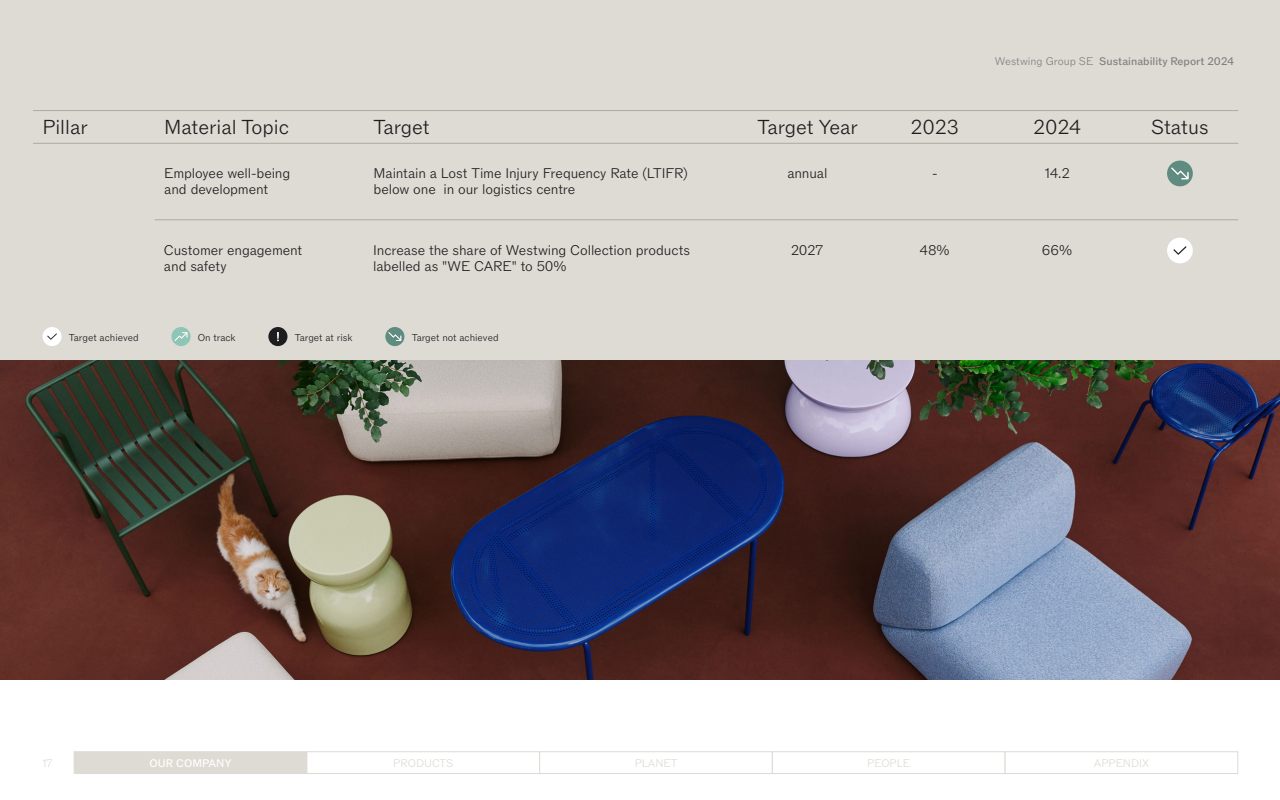
<style>
.page{position:relative;width:1280px;height:800px;background:#fff}
.page>*{position:absolute;margin:0;border:0;box-sizing:border-box;transform-origin:0 0}
.t1{font:300 20.2px "Westwing ROMV2";color:#1d1d1f}
.t2{font:300 14px/16px "Westwing ROMV2";letter-spacing:-.01em;color:#1d1d1f}
.t3{font:11px "Westwing ROMV2";color:#818081}
.t4{font:300 11px "Westwing ROMV2";color:#dedbd4}
.t5{font:11px "Westwing ROMV2";color:#fff}
.t6{font:300 10px "Westwing ROMV2";color:#1d1d1f}
.s1{font-weight:300}
</style>
<div class="page">
<div style="left:74px;top:751px;width:233px;height:23px;background:#dedbd4"></div>
<div style="left:307px;top:751px;width:233px;height:23px;background:#fff;border:1px solid #dedbd4"></div>
<div style="left:539px;top:751px;width:234px;height:23px;background:#fff;border:1px solid #dedbd4"></div>
<div style="left:772px;top:751px;width:233px;height:23px;background:#fff;border:1px solid #dedbd4"></div>
<div style="left:1005px;top:751px;width:233px;height:23px;background:#fff;border:1px solid #dedbd4"></div>
<div style="left:0;top:0;width:1280px;height:360px;background:#dedbd4"></div>
<hr style="left:155px;top:220px;width:1083px;height:1px;background:#adaaa5">
<hr style="left:33px;top:143px;width:1205px;height:1px;background:#adaaa5">
<hr style="left:33px;top:110px;width:1205px;height:1px;background:#adaaa5">
<svg style="left:1167px;top:161px;width:26px;height:25px"></svg>
<svg style="left:43px;top:327px;width:19px;height:19px"></svg>
<svg style="left:172px;top:327px;width:19px;height:19px"></svg>
<svg style="left:268px;top:327px;width:19px;height:19px"></svg>
<svg style="left:385px;top:327px;width:19px;height:19px"></svg>
<svg style="left:1167px;top:238px;width:26px;height:25px"></svg>
<img style="left:0;top:360px;width:1280px;height:319px">
<h1 class="t1" style="left:42px;top:115px;width:47px">Pillar</h1>
<p class="t3" style="left:995px;top:55px;width:241px"><span class="s1">Westwing Group SE</span> Sustainability Report 2024</p>
<h1 class="t1" style="left:164px;top:115px;width:127px">Material Topic</h1>
<h1 class="t1" style="left:374px;top:115px;width:58px">Target</h1>
<p class="t2" style="left:164px;top:165px;width:128px">Employee well-being and development</p>
<p class="t2" style="left:374px;top:165px;width:316px">Maintain a Lost Time Injury Frequency Rate (LTIFR) below one in our logistics centre</p>
<h1 class="t1" style="left:758px;top:115px;width:102px">Target Year</h1>
<p class="t2" style="left:787px;top:165px;width:42px">annual</p>
<h1 class="t1" style="left:911px;top:115px;width:49px">2023</h1>
<p class="t2" style="left:932px;top:165px;width:7px">-</p>
<h1 class="t1" style="left:1034px;top:115px;width:49px">2024</h1>
<p class="t2" style="left:1045px;top:165px;width:26px">14.2</p>
<h1 class="t1" style="left:1151px;top:115px;width:59px">Status</h1>
<p class="t2" style="left:164px;top:242px;width:140px">Customer engagement and safety</p>
<p class="t2" style="left:791px;top:242px;width:34px">2027</p>
<p class="t2" style="left:919px;top:242px;width:32px">48%</p>
<p class="t2" style="left:1042px;top:242px;width:32px">66%</p>
<p class="t2" style="left:373px;top:242px;width:318px">Increase the share of Westwing Collection products labelled as "WE CARE" to 50%</p>
<p class="t6" style="left:69px;top:331px;width:71px">Target achieved</p>
<p class="t6" style="left:198px;top:331px;width:39px">On track</p>
<p class="t6" style="left:295px;top:331px;width:59px">Target at risk</p>
<p class="t6" style="left:412px;top:331px;width:88px">Target not achieved</p>
<p class="t4" style="left:43px;top:757px;width:12px">17</p>
<p class="t5" style="left:150px;top:757px;width:84px">OUR COMPANY</p>
<p class="t4" style="left:393px;top:757px;width:61px">PRODUCTS</p>
<p class="t4" style="left:635px;top:757px;width:44px">PLANET</p>
<p class="t4" style="left:867px;top:757px;width:44px">PEOPLE</p>
<p class="t4" style="left:1094px;top:757px;width:57px">APPENDIX</p>
</div>
